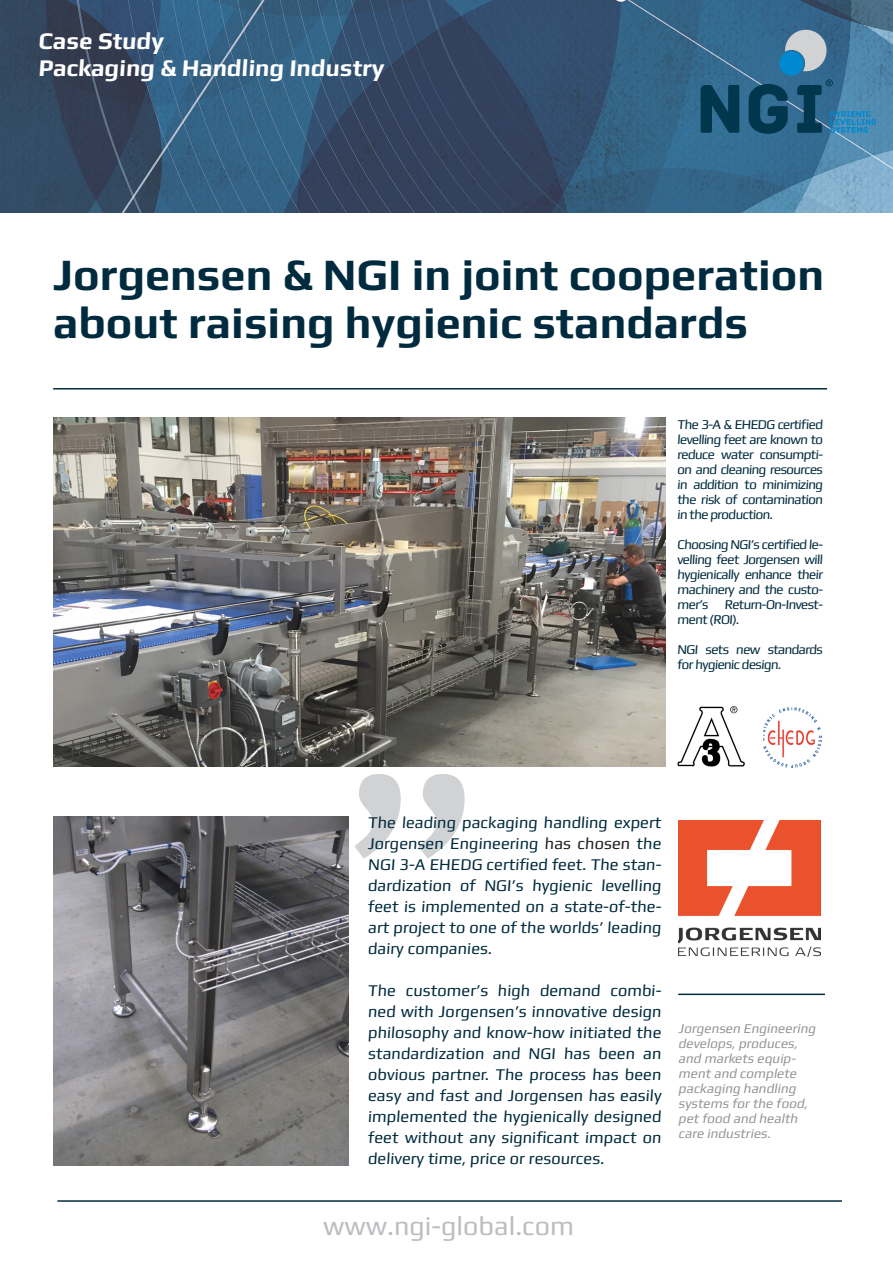
<style>
.page{position:relative;width:893px;height:1263px;background:#fff}
.page>*{position:absolute;margin:0;border:0;box-sizing:border-box;transform-origin:0 0}
.t1{font:285px "Trebuchet MS";color:#d1d2d4}
.t2{font:700 45px/48px "Play";color:#002b3e}
.t3{font:27px "Play";color:#bcbdc0}
.t4{font:700 24px "Play";color:#fff}
.t5{font:16.5px/21px "Play";color:#002b3e;text-align:justify}
.t6{font:13.5px/15px "Play";color:#002b3e;text-align:justify}
.t7{font:italic 13.5px/15px "Play";color:#939598}
.s1{color:#231f20}
</style>
<div class="page">
<img style="left:0;top:0;width:893px;height:213px">
<hr style="left:53px;top:388px;width:774px;height:1px;background:#002b3e">
<hr style="left:57px;top:1200px;width:785px;height:2px;background:#002b3e">
<hr style="left:678px;top:993px;width:147px;height:2px;background:#002b3e">
<img style="left:53px;top:418px;width:612px;height:348px">
<svg style="left:701px;top:85px;width:38px;height:48px;background:#0d455f"></svg>
<svg style="left:749px;top:30px;width:127px;height:104px;background:#3c7496"></svg>
<img style="left:53px;top:816px;width:296px;height:349px">
<img style="left:678px;top:820px;width:143px;height:137px">
<img style="left:763px;top:707px;width:60px;height:61px">
<img style="left:677px;top:706px;width:68px;height:61px">
<p class="t4" style="left:38px;top:27px;width:127px">Case Study</p>
<p class="t4" style="left:38px;top:54px;width:347px">Packaging &amp; Handling Industry</p>
<p class="t2" style="left:53px;top:250px;width:772px">Jorgensen &amp; NGI in joint cooperation about raising hygienic standards</p>
<p class="t6" style="left:677px;top:417px;width:148px">The 3-A &amp; EHEDG certified levelling feet are known to reduce water consumpti&shy;on and cleaning resources in addition to minimizing the risk of contamination in the production.</p>
<p class="t6" style="left:677px;top:537px;width:148px">Choosing NGI’s certified le&shy;velling feet Jorgensen will hygienically enhance their machinery and the custo&shy;mer’s Return-On-Invest&shy;ment (ROI).</p>
<p class="t6" style="left:677px;top:642px;width:148px">NGI sets new standards for hygienic design.</p>
<p class="t1" style="left:332px;top:715px;width:151px">”</p>
<p class="t5" style="left:368px;top:811px;width:296px">The leading packaging handling expert Jorgensen Engineering <span class="s1">has chosen</span> the NGI 3-A EHEDG certified feet. The stan&shy;dardization of NGI’s hygienic levelling feet is implemented on a state-of-the&shy;art project to one of the worlds’ leading dairy companies.</p>
<p class="t5" style="left:368px;top:979px;width:296px">The customer’s high demand combi&shy;ned with Jorgensen’s innovative design philosophy and know-how initiated the standardization and NGI has been an obvious partner. The process has been easy and fast and Jorgensen has easily implemented the hygienically designed feet without any significant impact on delivery time, price or resources.</p>
<p class="t7" style="left:678px;top:1021px;width:142px">Jorgensen Engineering develops,produces, and markets equip&shy;ment and complete packaging handling systems forthe food, pet food and health care industries.</p>
<p class="t3" style="left:323px;top:1210px;width:253px">www.ngi-global.com</p>
</div>
